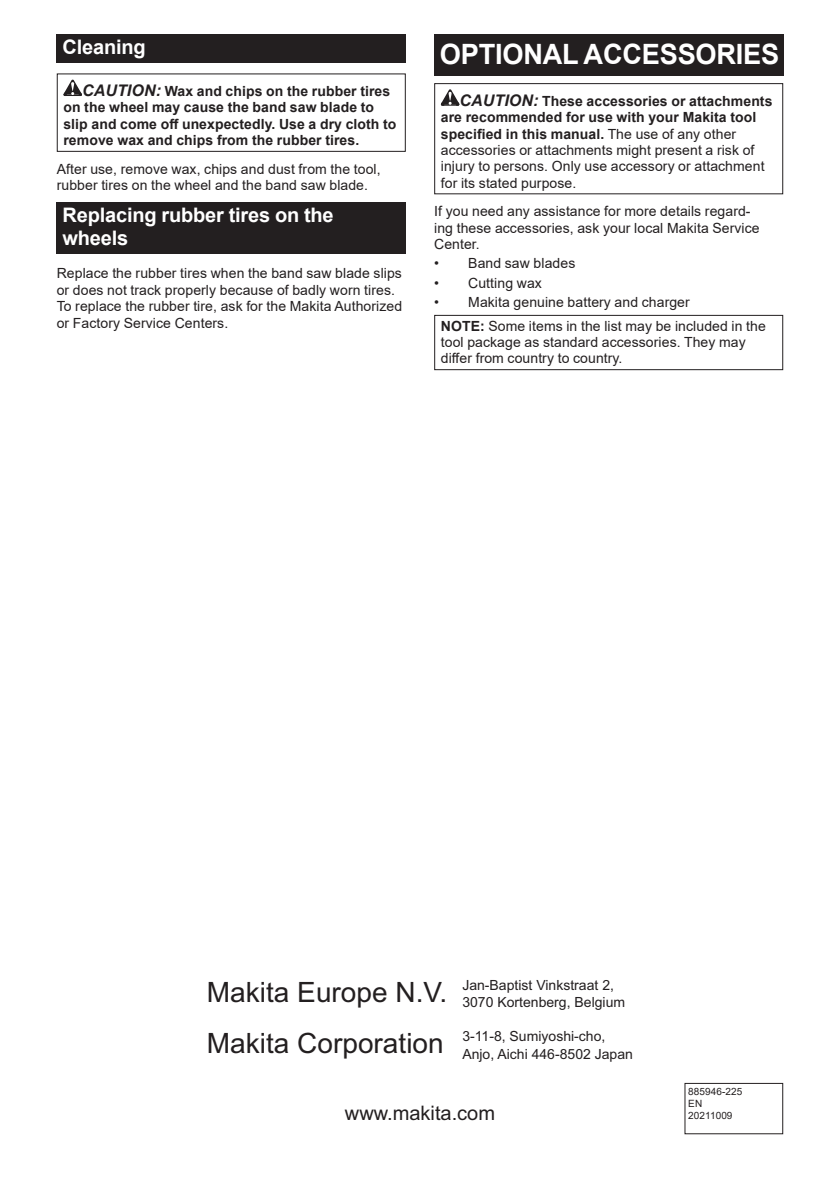
<style>
.page{position:relative;width:840px;height:1191px;background:#fff}
.page>*{position:absolute;margin:0;border:0;box-sizing:border-box;transform-origin:0 0}
.t1{font:700 28px "Arial";letter-spacing:-.01em;color:#fff}
.t2{font:28px "Arial";color:#231f20}
.t3{font:700 20px/23.4px "Arial";letter-spacing:-.01em;color:#fff}
.t4{font:20px "Arial";color:#231f20}
.t5{font:14px/16.4px "Arial";letter-spacing:.005em;color:#231f20}
.t6{font:700 14px/16.4px "Arial";letter-spacing:.005em;color:#231f20}
.t7{font:10px/11.8px "Arial";letter-spacing:.005em;color:#231f20}
.s1{font-style:italic;font-size:16px}
.s2{font-weight:700;font-style:italic;font-size:16px}
.s3{font-weight:700}
.s4{font-size:28px}
</style>
<div class="page">
<div style="left:57px;top:34px;width:348px;height:29px;background:#231f20"></div>
<svg style="left:63px;top:80px;width:19px;height:16px"></svg>
<div style="left:57px;top:73px;width:348px;height:79px;border:1px solid #231f20"></div>
<div style="left:57px;top:202px;width:348px;height:51px;background:#231f20"></div>
<div style="left:434px;top:34px;width:348px;height:41px;background:#231f20"></div>
<svg style="left:440px;top:89px;width:19px;height:17px"></svg>
<div style="left:434px;top:83px;width:348px;height:111px;border:1px solid #231f20"></div>
<div style="left:434px;top:315px;width:348px;height:55px;border:1px solid #231f20"></div>
<div style="left:684px;top:1083px;width:98px;height:51px;border:1px solid #231f20"></div>
<h2 class="t3" style="left:62px;top:36px;width:85px">Cleaning</h2>
<p class="t6" style="left:63px;top:83px;width:334px;text-indent:19px"><span class="s1">CAUTION:</span> Wax and chips on the rubber tires on the wheel may cause the band saw blade to slip and come off unexpectedly. Use a dry cloth to remove wax and chips from the rubber tires.</p>
<p class="t5" style="left:57px;top:161px;width:325px">After use, remove wax, chips and dust from the tool, rubber tires on the wheel and the band saw blade.</p>
<h2 class="t3" style="left:62px;top:203px;width:272px">Replacing rubber tires on the wheels</h2>
<p class="t5" style="left:57px;top:265px;width:347px">Replace the rubber tires when the band saw blade slips or does not track properly because of badly worn tires.<br>To replace the rubber tire, ask for the Makita Authorized or Factory Service Centers.</p>
<h1 class="t1" style="left:439px;top:34px;width:341px">OPTIONAL ACCESSORIES</h1>
<p class="t5" style="left:440px;top:92px;width:333px;text-indent:19px"><span class="s2">CAUTION:</span> <span class="s3">These accessories or attachments are recommended for use with your Makita tool specified in this manual.</span> The use of any other accessories or attachments might present a risk of injury to persons. Only use accessory or attachment for its stated purpose.</p>
<p class="t5" style="left:434px;top:203px;width:327px">If you need any assistance for more details regard&shy;ing these accessories, ask your local Makita Service<br>Center.</p>
<p class="t5" style="left:434px;top:255px;width:143px">• Band saw blades</p>
<p class="t5" style="left:434px;top:274px;width:109px">• Cutting wax</p>
<p class="t5" style="left:440px;top:290px;width:326px;line-height:23.8px;text-indent:-7px">• Makita genuine battery and charger<br><span class="s3">NOTE:</span> Some items in the list may be included in the</p>
<p class="t5" style="left:440px;top:334px;width:306px">tool package as standard accessories. They may differ from country to country.</p>
<p class="t5" style="left:462px;top:977px;width:164px">Jan-Baptist Vinkstraat 2,<br>3070 Kortenberg, Belgium</p>
<h1 class="t2" style="left:207px;top:974px;width:242px">Makita Europe N.V.</h1>
<p class="t5" style="left:462px;top:1026px;width:172px;line-height:18px;text-indent:-255px"><span class="s4">Makita Corporation</span> 3-11-8, Sumiyoshi-cho,<br>Anjo, Aichi 446-8502 Japan</p>
<h2 class="t4" style="left:345px;top:1100px;width:152px">www.makita.com</h2>
<p class="t7" style="left:688px;top:1085px;width:55px">885946-225<br>EN<br>20211009</p>
</div>
